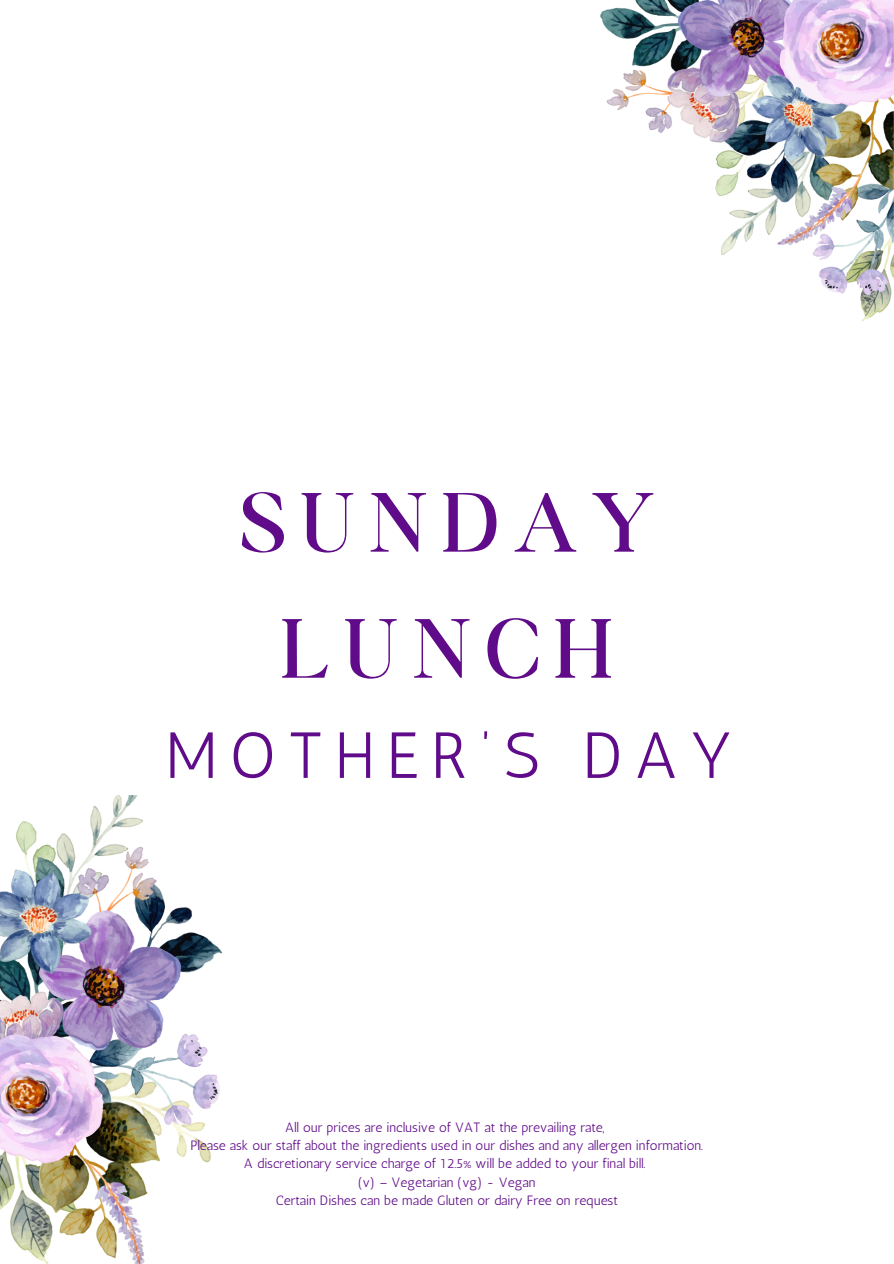
<style>
.page{position:relative;width:894px;height:1264px;background:#fff}
.page>*{position:absolute;margin:0;border:0;box-sizing:border-box;transform-origin:0 0}
.t1{font:300 90.45px/126px "Boston Angel";letter-spacing:.18em;color:#600b89;text-align:center}
.t2{font:64.95px "Antic";letter-spacing:.18em;color:#600b89}
.t3{font:13.5px "Antic";color:#600b89}
</style>
<div class="page">
<img style="left:600px;top:0;width:292px;height:321px">
<img style="left:0;top:795px;width:223px;height:468px">
<p class="t1" style="left:240px;top:459px;width:414px">SUNDAY<br>LUNCH</p>
<p class="t2" style="left:166px;top:716px;width:568px">MOTHER’S DAY</p>
<h1 class="t3" style="left:285px;top:1119px;width:320px">All our prices are inclusive of VAT at the prevailing rate,</h1>
<p class="t3" style="left:190px;top:1137px;width:514px">Please ask our staff about the ingredients used in our dishes and any allergen information.</p>
<p class="t3" style="left:244px;top:1155px;width:403px">A discretionary service charge of 12.5% will be added to your final bill.</p>
<p class="t3" style="left:358px;top:1173px;width:179px">(v) – Vegetarian (vg) - Vegan</p>
<p class="t3" style="left:275px;top:1191px;width:343px">Certain Dishes can be made Gluten or dairy Free on request</p>
</div>
